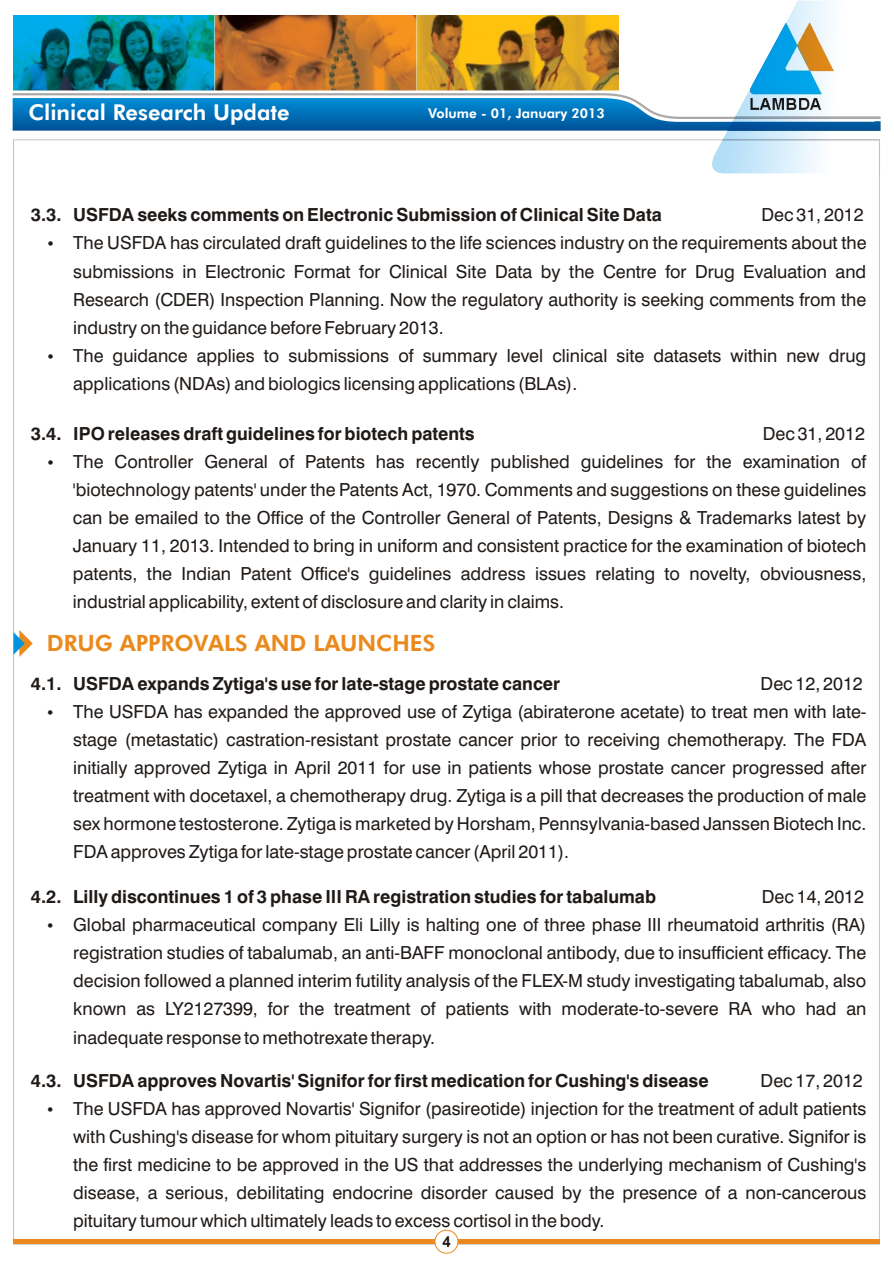
<style>
.page{position:relative;width:894px;height:1263px;background:#fff}
.page>*{position:absolute;margin:0;border:0;box-sizing:border-box;transform-origin:0 0}
.t1{font:22.5px "Futura Hv BT";color:#eb8a1c}
.t2{font:21.9px "Futura Hv BT";color:#fff}
.t3{font:18px/28px "Swis 721 BT";color:#1f1a17;text-align:justify}
.t4{font:700 18px "Swis 721 BT";color:#1f1a17}
.t5{font:700 15px "Arial";color:#1f1a17}
.t6{font:13.5px "Futura Hv BT";color:#fff}
</style>
<div class="page">
<svg style="left:12px;top:93px;width:691px;height:38px;background:#2e86bf"></svg>
<div style="left:13px;top:1239px;width:867px;height:5px;background:#eb8a1c"></div>
<div style="left:435px;top:1230px;width:23px;height:24px;background:#fff;border:1px solid #eb8a1c;border-radius:50%"></div>
<img style="left:13px;top:15px;width:606px;height:76px">
<img style="left:703px;top:0;width:178px;height:174px">
<svg style="left:14px;top:630px;width:19px;height:27px"></svg>
<p class="t2" style="left:28px;top:104px;width:263px">Clinical Research Update</p>
<p class="t6" style="left:428px;top:108px;width:178px">Volume - 01, January 2013</p>
<p class="t4" style="left:31px;top:208px;width:632px">3.3. USFDA seeks comments on Electronic Submission of Clinical Site Data</p>
<p class="t3" style="left:761px;top:203px;width:104px">Dec 31, 2012</p>
<p class="t3" style="left:73px;top:231px;width:795px;text-indent:-26px">• The USFDA has circulated draft guidelines to the life sciences industry on the requirements about the submissions in Electronic Format for Clinical Site Data by the Centre for Drug Evaluation and Research (CDER) Inspection Planning. Now the regulatory authority is seeking comments from the industry on the guidance before February 2013.</p>
<p class="t3" style="left:73px;top:343px;width:795px;text-indent:-26px">• The guidance applies to submissions of summary level clinical site datasets within new drug applications (NDAs) and biologics licensing applications (BLAs).</p>
<p class="t4" style="left:31px;top:426px;width:445px">3.4. IPO releases draft guidelines for biotech patents</p>
<p class="t3" style="left:763px;top:421px;width:104px">Dec 31, 2012</p>
<p class="t3" style="left:73px;top:449px;width:795px;text-indent:-26px">• The Controller General of Patents has recently published guidelines for the examination of 'biotechnology patents' under the Patents Act, 1970. Comments and suggestions on these guidelines can be emailed to the Office of the Controller General of Patents, Designs &amp; Trademarks latest by January 11, 2013. Intended to bring in uniform and consistent practice for the examination of biotech patents, the Indian Patent Office's guidelines address issues relating to novelty, obviousness, industrial applicability, extent of disclosure and clarity in claims.</p>
<p class="t1" style="left:47px;top:634px;width:390px">DRUG APPROVALS AND LAUNCHES</p>
<p class="t4" style="left:31px;top:676px;width:531px">4.1. USFDA expands Zytiga's use for late-stage prostate cancer</p>
<p class="t3" style="left:761px;top:671px;width:104px">Dec 12, 2012</p>
<p class="t3" style="left:73px;top:699px;width:795px;text-indent:-26px">• The USFDA has expanded the approved use of Zytiga (abiraterone acetate) to treat men with late&shy;stage (metastatic) castration-resistant prostate cancer prior to receiving chemotherapy. The FDA initially approved Zytiga in April 2011 for use in patients whose prostate cancer progressed after treatment with docetaxel, a chemotherapy drug. Zytiga is a pill that decreases the production of male sex hormone testosterone. Zytiga is marketed by Horsham, Pennsylvania-based Janssen Biotech Inc.<br>FDA approves Zytiga for late-stage prostate cancer (April 2011).</p>
<p class="t4" style="left:31px;top:890px;width:627px">4.2. Lilly discontinues 1 of 3 phase III RA registration studies for tabalumab</p>
<p class="t3" style="left:762px;top:885px;width:104px">Dec 14, 2012</p>
<p class="t3" style="left:73px;top:913px;width:795px;text-indent:-26px">• Global pharmaceutical company Eli Lilly is halting one of three phase III rheumatoid arthritis (RA) registration studies of tabalumab, an anti-BAFF monoclonal antibody, due to insufficient efficacy. The decision followed a planned interim futility analysis of the FLEX-M study investigating tabalumab, also known as LY2127399, for the treatment of patients with moderate-to-severe RA who had an inadequate response to methotrexate therapy.</p>
<p class="t4" style="left:31px;top:1073px;width:679px">4.3. USFDA approves Novartis' Signifor for first medication for Cushing's disease</p>
<p class="t3" style="left:761px;top:1068px;width:104px">Dec 17, 2012</p>
<p class="t3" style="left:73px;top:1096px;width:795px;text-indent:-26px">• The USFDA has approved Novartis' Signifor (pasireotide) injection for the treatment of adult patients with Cushing's disease for whom pituitary surgery is not an option or has not been curative. Signifor is the first medicine to be approved in the US that addresses the underlying mechanism of Cushing's disease, a serious, debilitating endocrine disorder caused by the presence of a non-cancerous pituitary tumour which ultimately leads to excess cortisol in the body.</p>
<p class="t5" style="left:442px;top:1236px;width:10px">4</p>
</div>
